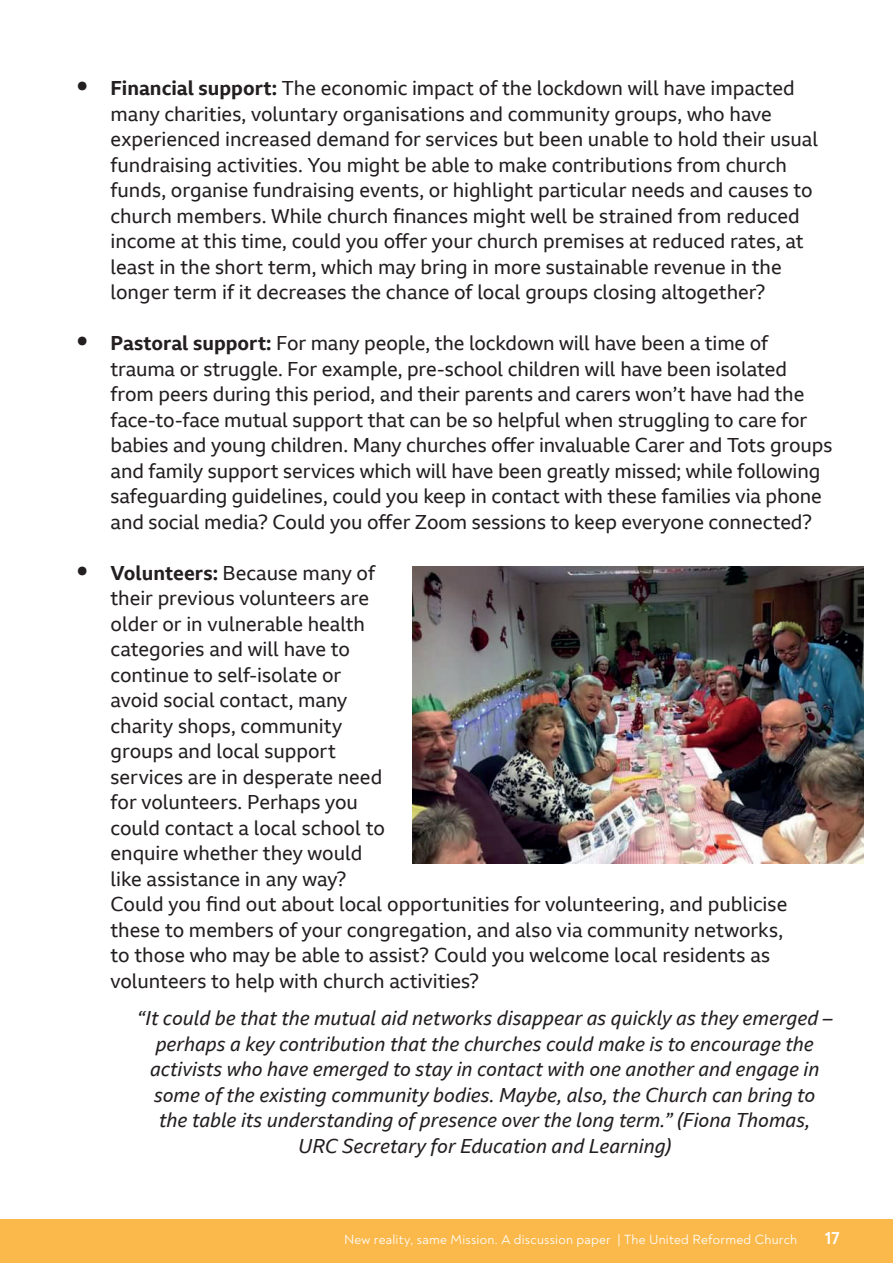
<style>
.page{position:relative;width:893px;height:1263px;background:#fff}
.page>*{position:absolute;margin:0;border:0;box-sizing:border-box;transform-origin:0 0}
.t1{font:19.5px/25.5px "BBC Reith Sans";letter-spacing:-.005em;color:#231f20}
.t2{font:italic 19.5px/25.5px "BBC Reith Sans";color:#231f20;text-align:center}
.t3{font:700 18px "Noah";color:#fff}
.t4{font:13.5px "Noah";letter-spacing:.02em;color:#fff}
.s1{font-size:33px}
.s2{font-weight:700}
</style>
<div class="page">
<div style="left:0;top:1219px;width:893px;height:44px;background:#fcb94b"></div>
<img style="left:413px;top:567px;width:450px;height:296px">
<p class="t1" style="left:111px;top:75px;width:709px;text-indent:-34px"><span class="s1">•</span> <span class="s2">Financial support:</span> The economic impact of the lockdown will have impacted many charities, voluntary organisations and community groups, who have experienced increased demand for services but been unable to hold their usual fundraising activities. You might be able to make contributions from church funds, organise fundraising events, or highlight particular needs and causes to church members. While church finances might well be strained from reduced income at this time, could you offer your church premises at reduced rates, at least in the short term, which may bring in more sustainable revenue in the longer term if it decreases the chance of local groups closing altogether?</p>
<p class="t1" style="left:111px;top:330px;width:723px;text-indent:-34px"><span class="s1">•</span> <span class="s2">Pastoral support:</span> For many people, the lockdown will have been a time of trauma or struggle. For example, pre-school children will have been isolated from peers during this period, and their parents and carers won’t have had the face-to-face mutual support that can be so helpful when struggling to care for babies and young children. Many churches offer invaluable Carer and Tots groups and family support services which will have been greatly missed; while following safeguarding guidelines, could you keep in contact with these families via phone and social media? Could you offer Zoom sessions to keep everyone connected?</p>
<p class="t1" style="left:111px;top:560px;width:678px;text-indent:-34px"><span class="s1">•</span> <span class="s2">Volunteers:</span> Because many of<br>their previous volunteers are<br>older or in vulnerable health<br>categories and will have to<br>continue to self-isolate or<br>avoid social contact, many<br>charity shops, community<br>groups and local support<br>services are in desperate need<br>for volunteers. Perhaps you<br>could contact a local school to<br>enquire whether they would<br>like assistance in any way?<br>Could you find out about local opportunities for volunteering, and publicise these to members of your congregation, and also via community networks, to those who may be able to assist? Could you welcome local residents as volunteers to help with church activities?</p>
<p class="t2" style="left:137px;top:1005px;width:697px">“It could be that the mutual aid networks disappear as quickly as they emerged – perhaps a key contribution that the churches could make is to encourage the activists who have emerged to stay in contact with one another and engage in some of the existing community bodies. Maybe, also, the Church can bring to<br>the table its understanding of presence over the long term.” (Fiona Thomas,<br>URC Secretary for Education and Learning)</p>
<p class="t4" style="left:344px;top:1231px;width:455px">New reality, same Mission. A discussion paper | The United Reformed Church</p>
<p class="t3" style="left:825px;top:1226px;width:16px">17</p>
</div>
